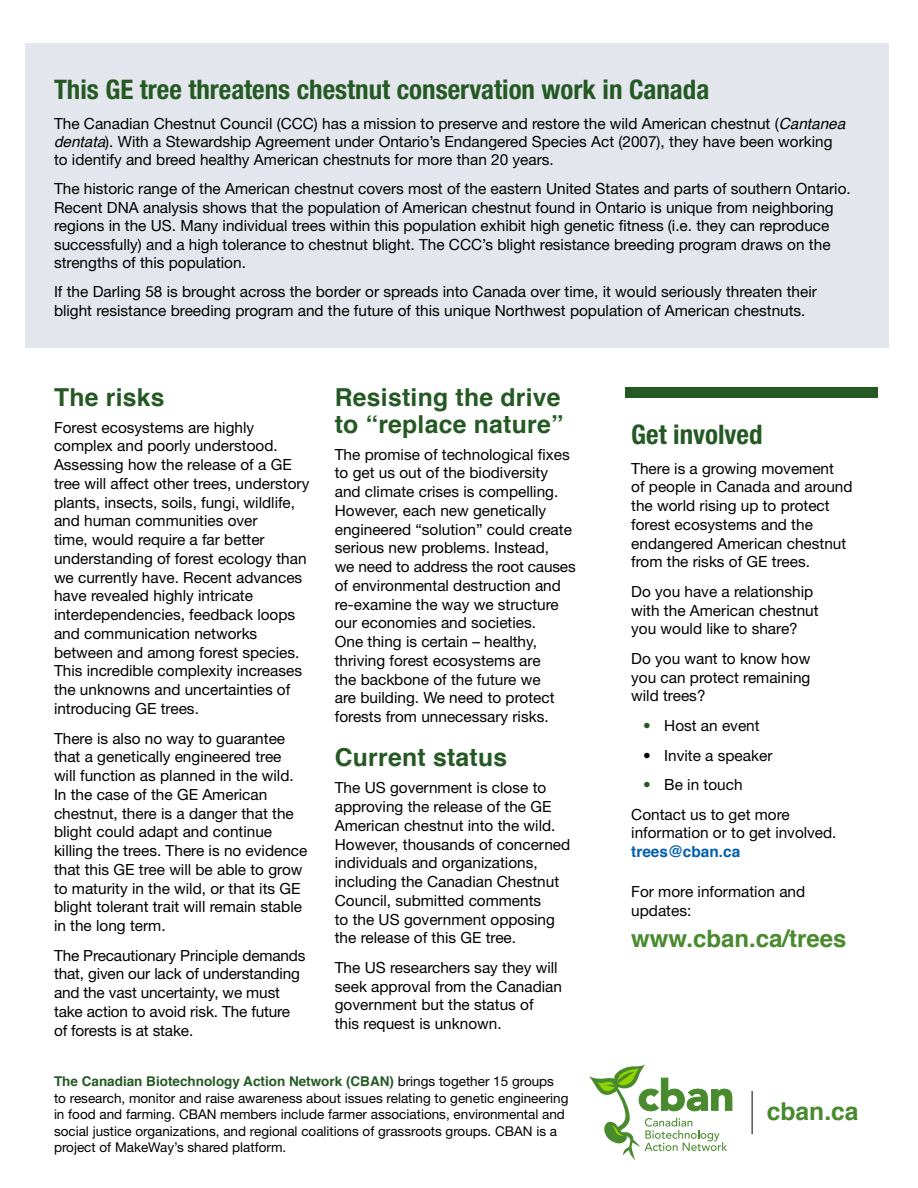
<style>
.page{position:relative;width:918px;height:1188px;background:#fff}
.page>*{position:absolute;margin:0;border:0;box-sizing:border-box;transform-origin:0 0}
.t1{font:700 condensed 27px "Helvetica Neue LT Std";color:#255924}
.t2{font:700 24.75px/27px "Helvetica";letter-spacing:.01em;color:#255924}
.t3{font:700 24.6px "Helvetica";color:#488a2d}
.t4{font:700 24px "Helvetica";color:#488a2d}
.t5{font:15.3px/18.8px "Helvetica Neue LT Std";color:#000}
.t6{font:700 15.3px "Helvetica";color:#005fad}
.t7{font:13.5px/16.5px "Helvetica Neue LT Std";color:#000}
.t8{font:700 13.5px "Helvetica";color:#255924}
.s1{font-family:"Helvetica";font-style:italic}
.s2{color:#255924}
.s3{font-family:"Helvetica Neue LT Std";font-weight:400;color:#000}
</style>
<div class="page">
<div style="left:625px;top:387px;width:253px;height:10px;background:#255924"></div>
<div style="left:25px;top:43px;width:864px;height:305px;background:#e3e6ec"></div>
<svg style="left:589px;top:1064px;width:144px;height:96px"></svg>
<hr style="left:752px;top:1091px;width:1px;height:43px;background:#000">
<h1 class="t1" style="left:54px;top:73px;width:657px">This GE tree threatens chestnut conservation work in Canada</h1>
<p class="t5" style="left:54px;top:114px;width:793px;line-height:18.3px">The Canadian Chestnut Council (CCC) has a mission to preserve and restore the wild American chestnut (<span class="s1">Cantanea dentata</span>). With a Stewardship Agreement under Ontario’s Endangered Species Act (2007), they have been working to identify and breed healthy American chestnuts for more than 20 years.</p>
<p class="t5" style="left:54px;top:180px;width:798px;line-height:18.3px">The historic range of the American chestnut covers most of the eastern United States and parts of southern Ontario.<br>Recent DNA analysis shows that the population of American chestnut found in Ontario is unique from neighboring regions in the US. Many individual trees within this population exhibit high genetic fitness (i.e. they can reproduce successfully) and a high tolerance to chestnut blight. The CCC’s blight resistance breeding program draws on the strengths of this population.</p>
<p class="t5" style="left:54px;top:282px;width:764px;line-height:18.3px">If the Darling 58 is brought across the border or spreads into Canada over time, it would seriously threaten their blight resistance breeding program and the future of this unique Northwest population of American chestnuts.</p>
<h2 class="t2" style="left:54px;top:384px;width:112px">The risks</h2>
<p class="t5" style="left:54px;top:418px;width:257px">Forest ecosystems are highly complex and poorly understood.<br>Assessing how the release of a GE tree will affect other trees, understory plants, insects, soils, fungi, wildlife, and human communities over<br>time, would require a far better understanding of forest ecology than we currently have. Recent advances have revealed highly intricate interdependencies, feedback loops and communication networks between and among forest species.<br>This incredible complexity increases the unknowns and uncertainties of introducing GE trees.</p>
<p class="t5" style="left:54px;top:728px;width:255px">There is also no way to guarantee that a genetically engineered tree<br>will function as planned in the wild.<br>In the case of the GE American chestnut, there is a danger that the blight could adapt and continue killing the trees. There is no evidence that this GE tree will be able to grow to maturity in the wild, or that its GE blight tolerant trait will remain stable in the long term.</p>
<p class="t5" style="left:54px;top:946px;width:253px">The Precautionary Principle demands that, given our lack of understanding and the vast uncertainty, we must take action to avoid risk. The future of forests is at stake.</p>
<h2 class="t2" style="left:335px;top:384px;width:230px">Resisting the drive to “replace nature”</h2>
<p class="t5" style="left:335px;top:445px;width:242px">The promise of technological fixes to get us out of the biodiversity and climate crises is compelling.<br>However, each new genetically engineered “solution” could create serious new problems. Instead,<br>we need to address the root causes of environmental destruction and re-examine the way we structure our economies and societies.<br>One thing is certain – healthy, thriving forest ecosystems are<br>the backbone of the future we<br>are building. We need to protect forests from unnecessary risks.</p>
<h2 class="t2" style="left:335px;top:745px;width:174px">Current status</h2>
<p class="t5" style="left:335px;top:778px;width:237px">The US government is close to approving the release of the GE<br>American chestnut into the wild.<br>However, thousands of concerned individuals and organizations, including the Canadian Chestnut<br>Council, submitted comments<br>to the US government opposing the release of this GE tree.</p>
<p class="t5" style="left:335px;top:958px;width:229px">The US researchers say they will seek approval from the Canadian government but the status of<br>this request is unknown.</p>
<h1 class="t1" style="left:631px;top:418px;width:133px">Get involved</h1>
<p class="t5" style="left:631px;top:458px;width:223px">There is a growing movement<br>of people in Canada and around the world rising up to protect forest ecosystems and the endangered American chestnut from the risks of GE trees.</p>
<p class="t5" style="left:631px;top:582px;width:189px">Do you have a relationship with the American chestnut you would like to share?</p>
<p class="t5" style="left:631px;top:649px;width:181px;text-align:justify">Do you want to know how you can protect remaining wild trees?</p>
<p class="t5" style="left:643px;top:716px;width:118px"><span class="s2">•</span> Host an event</p>
<p class="t5" style="left:643px;top:746px;width:131px">• Invite a speaker</p>
<p class="t5" style="left:631px;top:770px;width:160px;line-height:29.5px;text-indent:12px"><span class="s2">•</span> Be in touch<br>Contact us to get more</p>
<p class="t5" style="left:631px;top:823px;width:207px">information or to get involved.</p>
<p class="t6" style="left:631px;top:839px;width:110px">trees@cban.ca</p>
<p class="t5" style="left:631px;top:882px;width:176px">For more information and updates:</p>
<h3 class="t4" style="left:631px;top:919px;width:217px">www.cban.ca/trees</h3>
<p class="t8" style="left:54px;top:1071px;width:502px">The Canadian Biotechnology Action Network (CBAN) <span class="s3">brings together 15 groups</span></p>
<p class="t7" style="left:54px;top:1090px;width:516px">to research, monitor and raise awareness about issues relating to genetic engineering in food and farming. CBAN members include farmer associations, environmental and social justice organizations, and regional coalitions of grassroots groups. CBAN is a project of MakeWay’s shared platform.</p>
<h3 class="t3" style="left:767px;top:1092px;width:93px">cban.ca</h3>
</div>
